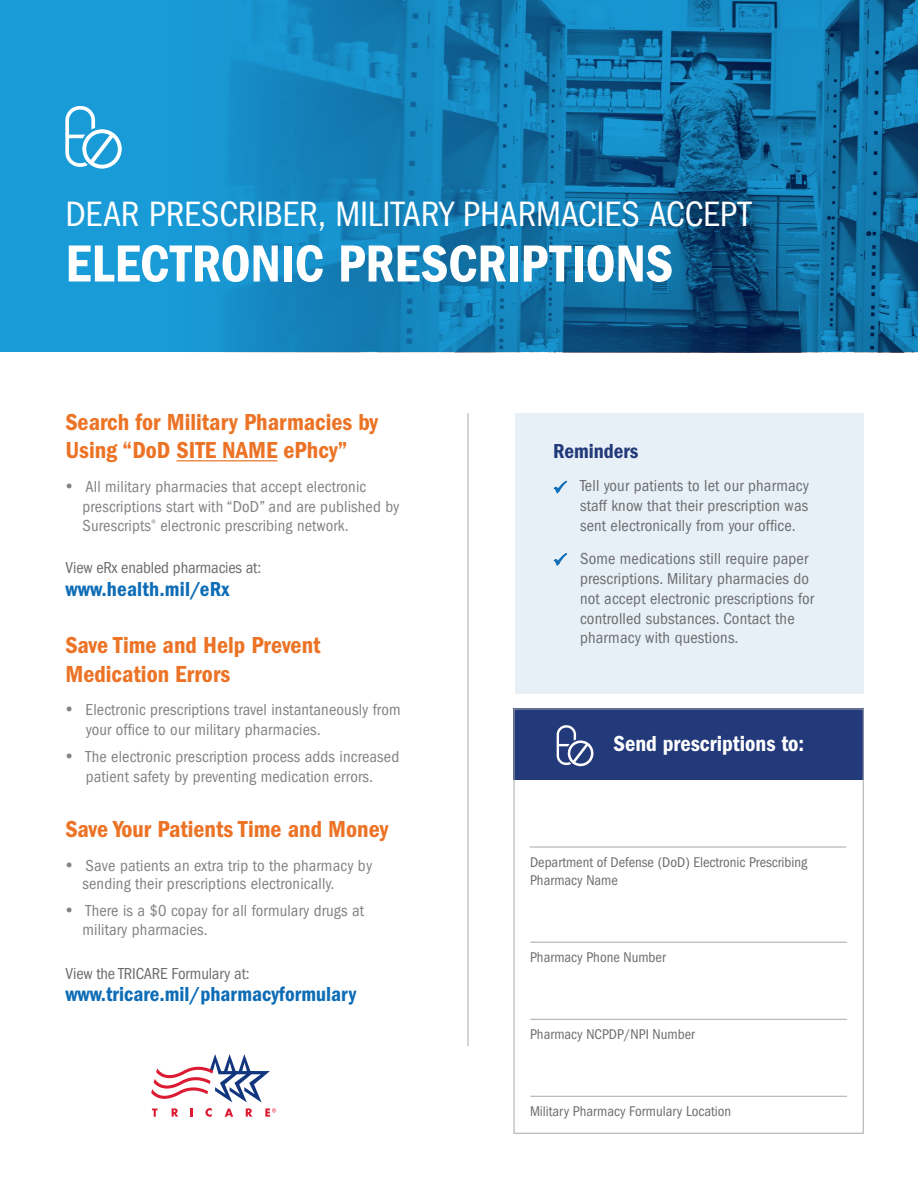
<style>
.page{position:relative;width:918px;height:1188px;background:#fff}
.page>*{position:absolute;margin:0;border:0;box-sizing:border-box;transform-origin:0 0}
.t1{font:54px "ITC Franklin Gothic Std Dm Cd";letter-spacing:-.005em;color:#fff}
.t2{font:condensed 36.45px "ITC Franklin Gothic Std";letter-spacing:-.005em;color:#fff}
.t3{font:24px/28.8px "ITC Franklin Gothic Std Dm Cd";color:#ec7325}
.t4{font:22.5px "ITC Franklin Gothic Std Dm Cd";color:#fff}
.t5{font:21px "ITC Franklin Gothic Std Dm Cd";color:#0d6cb6}
.t6{font:21px "ITC Franklin Gothic Std Dm Cd";color:#233a7a}
.t7{font:condensed 16.5px/19.8px "ITC Franklin Gothic Std";letter-spacing:.01em;color:#808285}
.t8{font:condensed 16.5px/19.8px "ITC Franklin Gothic Std";letter-spacing:.01em;color:#6c6d70;text-align:justify}
.t9{font:condensed 16.5px "ITC Franklin Gothic Std";letter-spacing:-.01em;color:#6c6d70}
.t10{font:condensed 14.55px/17.5px "ITC Franklin Gothic Std";color:#6c6d70}
</style>
<div class="page">
<hr style="left:177px;top:460px;width:101px;height:1px;background:#ec7325">
<div style="left:514px;top:708px;width:350px;height:72px;background:#233a7a"></div>
<svg style="left:557px;top:725px;width:37px;height:41px"></svg>
<hr style="left:530px;top:846px;width:316px;height:2px;background:#bcbdc0">
<hr style="left:531px;top:942px;width:316px;height:1px;background:#bcbdc0">
<hr style="left:531px;top:1019px;width:316px;height:1px;background:#bcbdc0">
<hr style="left:531px;top:1096px;width:316px;height:1px;background:#bcbdc0">
<div style="left:515px;top:413px;width:349px;height:281px;background:#e7f0f7"></div>
<svg style="left:151px;top:1054px;width:119px;height:48px"></svg>
<svg style="left:152px;top:1109px;width:6px;height:8px"></svg>
<svg style="left:172px;top:1108px;width:6px;height:9px"></svg>
<svg style="left:191px;top:1108px;width:2px;height:9px"></svg>
<svg style="left:205px;top:1108px;width:7px;height:9px"></svg>
<svg style="left:225px;top:1109px;width:8px;height:8px"></svg>
<svg style="left:246px;top:1108px;width:7px;height:9px"></svg>
<svg style="left:265px;top:1108px;width:11px;height:9px"></svg>
<svg style="left:0;top:0;width:918px;height:352px;background:#137eb5"></svg>
<svg style="left:65px;top:106px;width:57px;height:63px"></svg>
<hr style="left:468px;top:413px;width:1px;height:633px;background:#a8a9ad">
<svg style="left:553px;top:480px;width:15px;height:14px"></svg>
<svg style="left:553px;top:553px;width:15px;height:13px"></svg>
<h2 class="t2" style="left:65px;top:193px;width:687px">DEAR PRESCRIBER, MILITARY PHARMACIES ACCEPT</h2>
<h1 class="t1" style="left:65px;top:233px;width:609px">ELECTRONIC PRESCRIPTIONS</h1>
<h3 class="t3" style="left:65px;top:407px;width:314px">Search for Military Pharmacies by<br>Using “DoD SITE NAME ePhcy”</h3>
<p class="t7" style="left:83px;top:477px;width:318px;text-indent:-17px">• All military pharmacies that accept electronic prescriptions start with “DoD” and are published by<br>Surescripts<sup>®</sup> electronic prescribing network.</p>
<p class="t9" style="left:65px;top:558px;width:197px">View eRx enabled pharmacies at:</p>
<p class="t5" style="left:65px;top:577px;width:165px">www.health.mil/eRx</p>
<h3 class="t3" style="left:65px;top:631px;width:257px">Save Time and Help Prevent<br>Medication Errors</h3>
<p class="t7" style="left:86px;top:700px;width:316px;text-indent:-21px">• Electronic prescriptions travel instantaneously from your office to our military pharmacies.</p>
<p class="t7" style="left:65px;top:747px;width:335px;text-align:center">• The electronic prescription process adds increased patient safety by preventing medication errors.</p>
<h3 class="t3" style="left:65px;top:815px;width:324px">Save Your Patients Time and Money</h3>
<p class="t7" style="left:83px;top:856px;width:291px;line-height:18.8px;text-indent:-17px">• Save patients an extra trip to the pharmacy by sending their prescriptions electronically.</p>
<p class="t7" style="left:83px;top:901px;width:283px;line-height:18.8px;text-indent:-17px">• There is a $0 copay for all formulary drugs at military pharmacies.</p>
<p class="t9" style="left:65px;top:964px;width:186px">View the TRICARE Formulary at:</p>
<p class="t5" style="left:65px;top:982px;width:292px">www.tricare.mil/pharmacyformulary</p>
<p class="t6" style="left:553px;top:439px;width:87px">Reminders</p>
<p class="t8" style="left:580px;top:476px;width:230px">Tell your patients to let our pharmacy staff know that their prescription was sent electronically from your office.</p>
<p class="t8" style="left:580px;top:549px;width:236px;text-align:left">Some medications still require paper prescriptions. Military pharmacies do not accept electronic prescriptions for controlled substances. Contact the pharmacy with questions.</p>
<h3 class="t4" style="left:614px;top:730px;width:192px">Send prescriptions to:</h3>
<p class="t10" style="left:530px;top:854px;width:279px">Department of Defense (DoD) Electronic Prescribing<br>Pharmacy Name</p>
<p class="t10" style="left:530px;top:948px;width:137px">Pharmacy Phone Number</p>
<p class="t10" style="left:530px;top:1025px;width:166px">Pharmacy NCPDP/NPI Number</p>
<p class="t10" style="left:530px;top:1103px;width:203px">Military Pharmacy Formulary Location</p>
</div>
